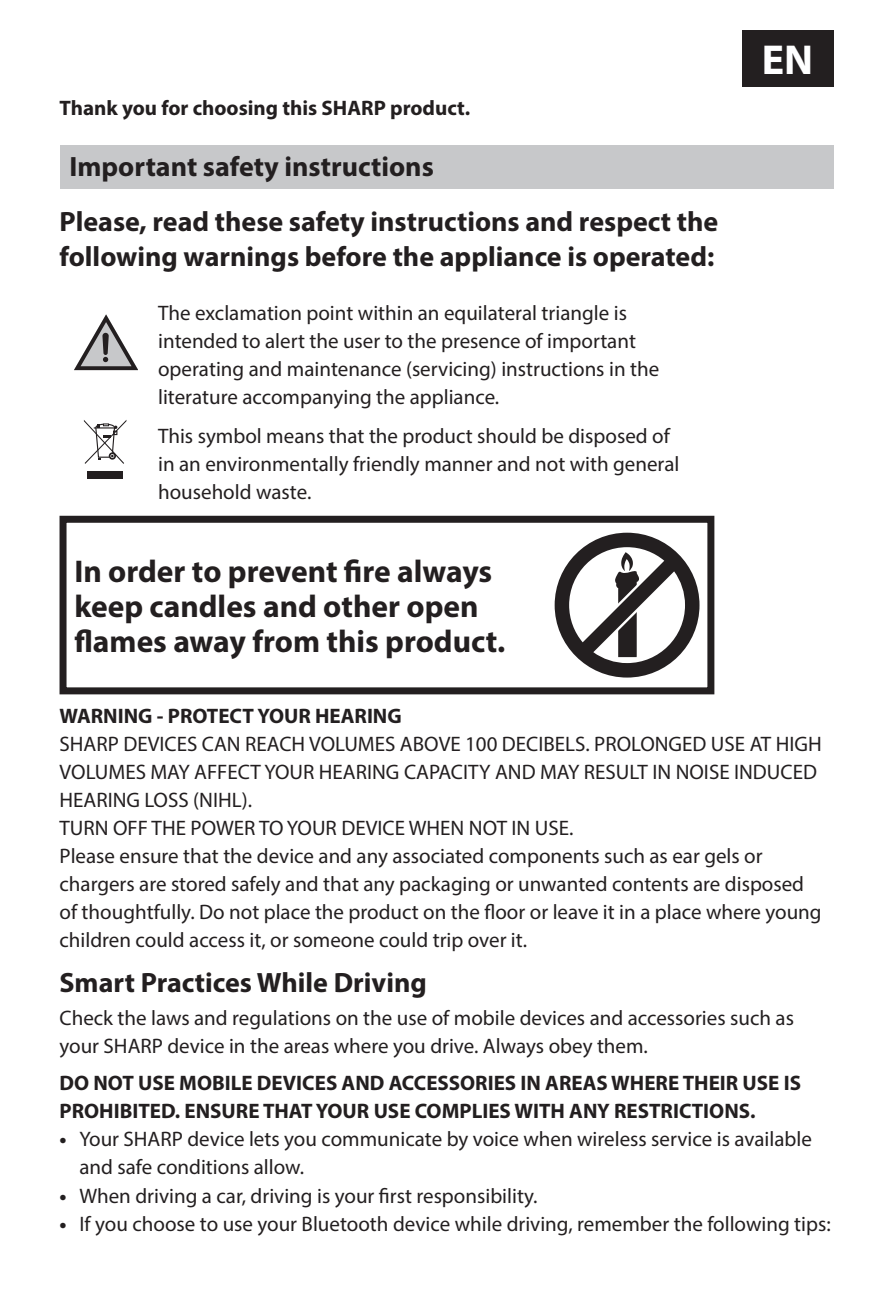
<style>
.page{position:relative;width:893px;height:1290px;background:#fff}
.page>*{position:absolute;margin:0;border:0;box-sizing:border-box;transform-origin:0 0}
.t1{font:700 42px "Myriad Pro";color:#fff}
.t2{font:700 31.5px/35px "Myriad Pro";color:#231f20}
.t3{font:700 28px/54.9px "Myriad Pro";color:#231f20}
.t4{font:21px/28px "Myriad Pro";color:#231f20}
.t5{font:700 21px/28px "Myriad Pro";color:#231f20}
.s1{font-weight:700}
</style>
<div class="page">
<div style="left:741px;top:30px;width:92px;height:56px;background:#231f20"></div>
<div style="left:60px;top:145px;width:773px;height:44px;background:#c7c8ca"></div>
<div style="left:60px;top:516px;width:654px;height:178px;border:7px solid #231f20"></div>
<svg style="left:555px;top:533px;width:144px;height:144px"></svg>
<svg style="left:74px;top:314px;width:63px;height:57px"></svg>
<svg style="left:84px;top:420px;width:42px;height:44px"></svg>
<div style="left:87px;top:471px;width:36px;height:8px;background:#231f20"></div>
<p class="t5" style="left:60px;top:96px;width:412px">Thank you for choosing this SHARP product.</p>
<h3 class="t3" style="left:60px;top:142px;width:660px;text-indent:10px">Important safety instructions<br>Please, read these safety instructions and respect the</h3>
<h3 class="t3" style="left:60px;top:232px;width:656px">following warnings before the appliance is operated:</h3>
<p class="t4" style="left:158px;top:300px;width:503px">The exclamation point within an equilateral triangle is intended to alert the user to the presence of important operating and maintenance (servicing) instructions in the literature accompanying the appliance.</p>
<p class="t4" style="left:158px;top:424px;width:523px">This symbol means that the product should be disposed of in an environmentally friendly manner and not with general household waste.</p>
<h2 class="t2" style="left:74px;top:556px;width:432px">In order to prevent fire always keep candles and other open flames away from this product.</h2>
<h1 class="t1" style="left:762px;top:44px;width:53px">EN</h1>
<p class="t5" style="left:60px;top:703px;width:344px">WARNING - PROTECT YOUR HEARING</p>
<p class="t4" style="left:60px;top:731px;width:764px">SHARP DEVICES CAN REACH VOLUMES ABOVE 100 DECIBELS. PROLONGED USE AT HIGH VOLUMES MAY AFFECT YOUR HEARING CAPACITY AND MAY RESULT IN NOISE INDUCED HEARING LOSS (NIHL).<br>TURN OFF THE POWER TO YOUR DEVICE WHEN NOT IN USE.<br>Please ensure that the device and any associated components such as ear gels or chargers are stored safely and that any packaging or unwanted contents are disposed of thoughtfully. Do not place the product on the floor or leave it in a place where young children could access it, or someone could trip over it.</p>
<h3 class="t3" style="left:60px;top:957px;width:369px">Smart Practices While Driving</h3>
<p class="t4" style="left:60px;top:1005px;width:736px">Check the laws and regulations on the use of mobile devices and accessories such as your SHARP device in the areas where you drive. Always obey them.</p>
<p class="t5" style="left:60px;top:1071px;width:743px">DO NOT USE MOBILE DEVICES AND ACCESSORIES IN AREAS WHERE THEIR USE IS<br>PROHIBITED. ENSURE THAT YOUR USE COMPLIES WITH ANY RESTRICTIONS.</p>
<p class="t4" style="left:79px;top:1127px;width:734px;text-indent:-20px"><span class="s1">•</span> Your SHARP device lets you communicate by voice when wireless service is available and safe conditions allow.</p>
<p class="t4" style="left:60px;top:1183px;width:480px"><span class="s1">•</span> When driving a car, driving is your first responsibility.</p>
<p class="t4" style="left:60px;top:1211px;width:773px"><span class="s1">•</span> If you choose to use your Bluetooth device while driving, remember the following tips:</p>
</div>
